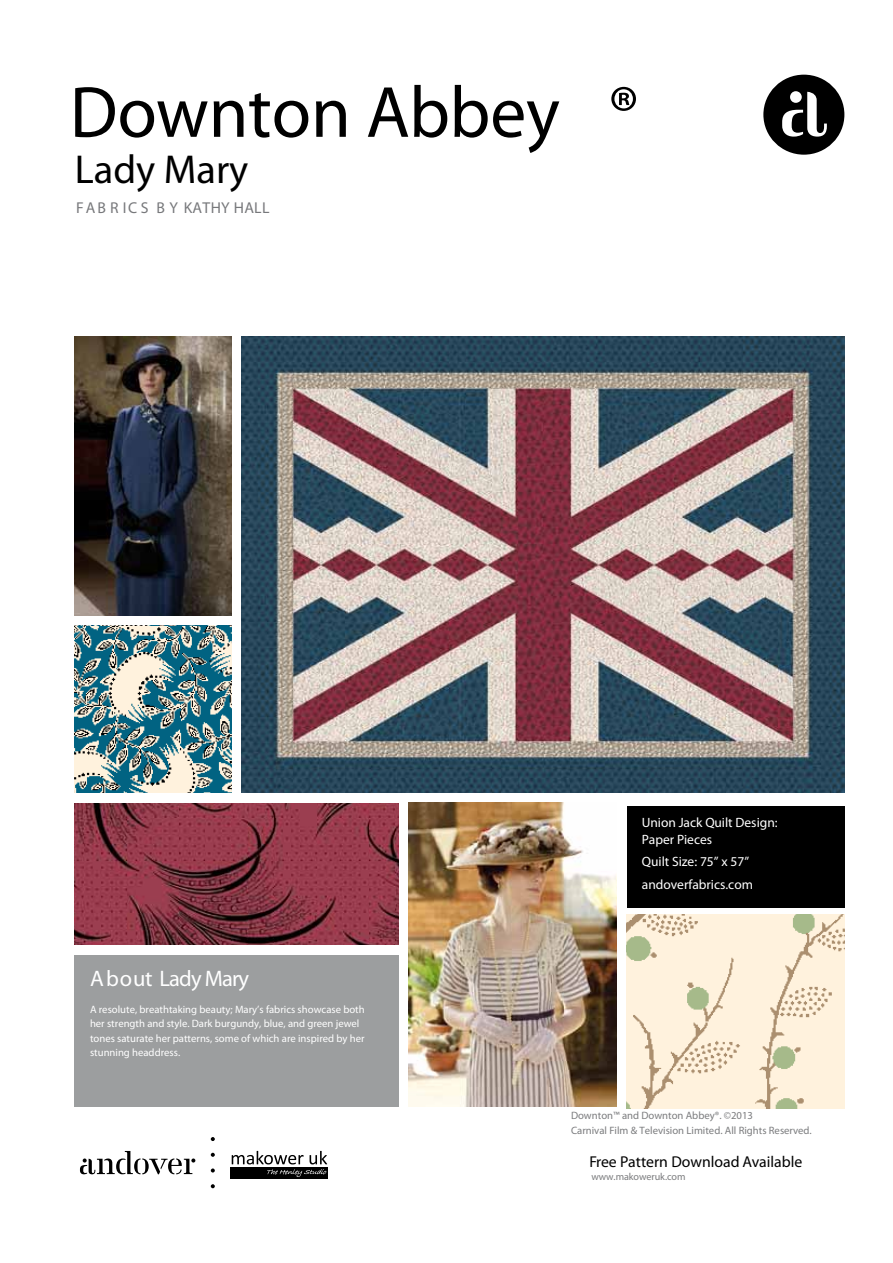
<style>
.page{position:relative;width:893px;height:1263px;background:#fff}
.page>*{position:absolute;margin:0;border:0;box-sizing:border-box;transform-origin:0 0}
.t1{font:700 73.2px "Sentinel";color:#000}
.t2{font:700 40.5px "Sentinel";color:#000}
.t3{font:22.5px "Sweet Sans";letter-spacing:-.035em;color:#fff}
.t4{font:15.75px "Sweet Sans";color:#000}
.t5{font:15.75px "Sweet Sans";letter-spacing:.135em;color:#77787b}
.t6{font:13.5px/16.2px "Sweet Sans";color:#fff}
.t7{font:500 10.65px/14.5px "Sentinel";color:#fff}
.t8{font:10.65px/14.5px "Sweet Sans";color:#7b7c7e}
.t9{font:10.2px "Sweet Sans";letter-spacing:-.005em;color:#7b7c7e}
.s1{font-weight:700}
</style>
<div class="page">
<div style="left:763px;top:75px;width:81px;height:80px;background:#000;border-radius:50%"></div>
<svg style="left:782px;top:92px;width:45px;height:45px"></svg>
<div style="left:790px;top:91px;width:12px;height:12px;background:#fff;border-radius:50%"></div>
<div style="left:627px;top:806px;width:217px;height:102px;background:#000"></div>
<div style="left:75px;top:955px;width:324px;height:152px;background:#9c9e9f"></div>
<img style="left:242px;top:337px;width:602px;height:456px">
<img style="left:75px;top:337px;width:157px;height:278px">
<img style="left:75px;top:804px;width:324px;height:140px">
<img style="left:409px;top:803px;width:208px;height:303px">
<img style="left:626px;top:914px;width:218px;height:194px">
<img style="left:75px;top:626px;width:157px;height:167px">
<div style="left:230px;top:1167px;width:98px;height:11px;background:#000"></div>
<svg style="left:232px;top:1151px;width:95px;height:26px"></svg>
<svg style="left:211px;top:1184px;width:4px;height:4px"></svg>
<svg style="left:211px;top:1168px;width:4px;height:4px"></svg>
<svg style="left:211px;top:1153px;width:4px;height:4px"></svg>
<svg style="left:211px;top:1137px;width:4px;height:4px"></svg>
<svg style="left:80px;top:1151px;width:115px;height:23px"></svg>
<h1 class="t1" style="left:70px;top:67px;width:571px">Downton Abbey ®</h1>
<h2 class="t2" style="left:75px;top:144px;width:175px">Lady Mary</h2>
<h3 class="t5" style="left:76px;top:198px;width:195px">FAB R ICS B Y <span class="s1">KATHY HALL</span></h3>
<h3 class="t3" style="left:90px;top:964px;width:161px">About Lady Mary</h3>
<p class="t7" style="left:90px;top:1001px;width:276px">A resolute, breathtaking beauty; Mary’s fabrics showcase both her strength and style. Dark burgundy, blue, and green jewel tones saturate her patterns, some of which are inspired by her stunning headdress.</p>
<p class="t6" style="left:642px;top:814px;width:137px">Union Jack Quilt Design:<br>Paper Pieces</p>
<p class="t6" style="left:642px;top:850px;width:113px;line-height:22.5px">Quilt Size: 75” x 57” andoverfabrics.com</p>
<p class="t8" style="left:571px;top:1108px;width:242px">Downton™ and Downton Abbey®. ©2013<br>Carnival Film &amp; Television Limited. All Rights Reserved.</p>
<h3 class="t4" style="left:589px;top:1151px;width:215px">Free Pattern Download Available</h3>
<p class="t9" style="left:591px;top:1170px;width:96px">www.makoweruk.com</p>
</div>
